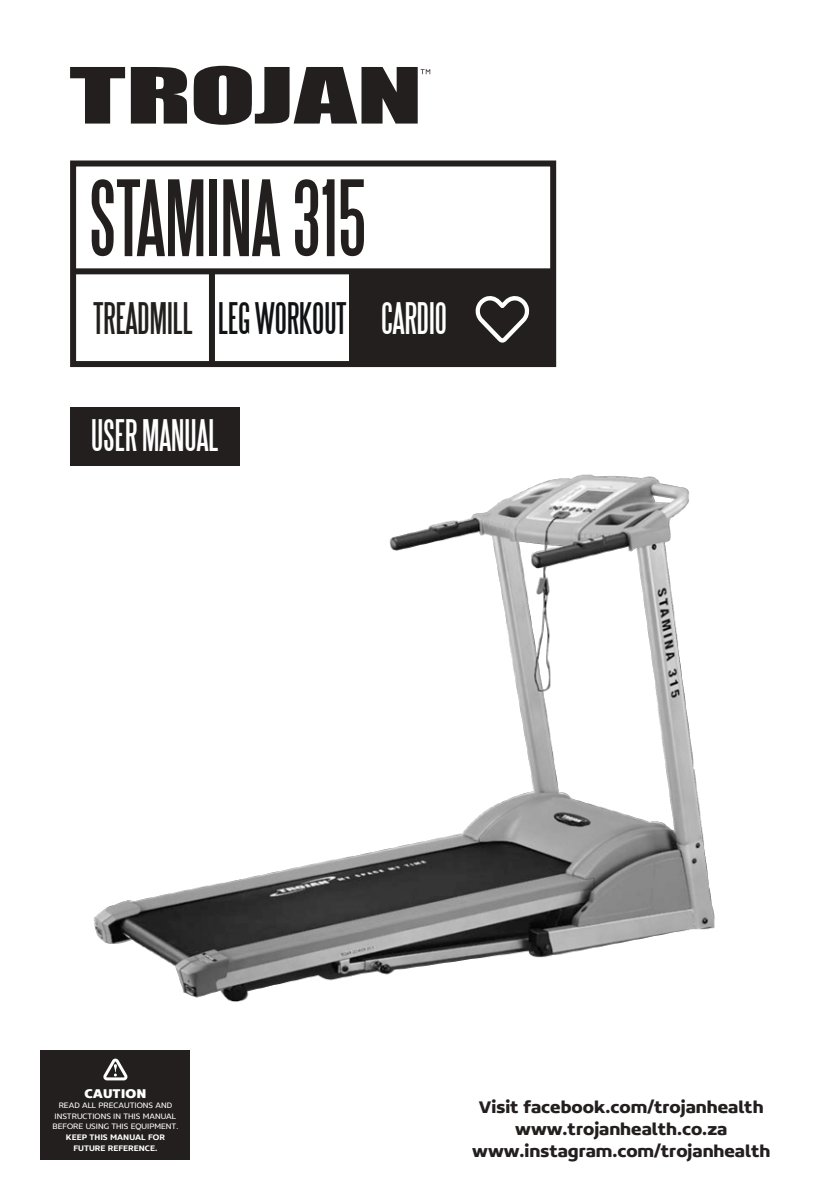
<style>
.page{position:relative;width:840px;height:1191px;background:#fff}
.page>*{position:absolute;margin:0;border:0;box-sizing:border-box;transform-origin:0 0}
.t1{font:96px "Steelfish";color:#241f1f}
.t2{font:40px "Steelfish";color:#111213}
.t3{font:40px "Steelfish";color:#fff}
.t4{font:700 18px/22px "Concord";color:#241f1f;text-align:center}
.t5{font:800 13.4px "Concord";color:#fff}
.t6{font:300 8.6px/10.6px "Concord";color:#fff;text-align:center}
.t7{font:500 8.6px/10.6px "Concord";color:#fff;text-align:center}
.s1{color:#241f1f}
.s2{color:#fff}
</style>
<div class="page">
<svg style="left:70px;top:67px;width:55px;height:57px"></svg>
<svg style="left:131px;top:67px;width:56px;height:57px;background:#403b3b"></svg>
<svg style="left:193px;top:66px;width:237px;height:59px"></svg>
<div style="left:70px;top:407px;width:169px;height:58px;background:#241f1f"></div>
<div style="left:70px;top:160px;width:486px;height:207px;border:6px solid #241f1f"></div>
<div style="left:349px;top:273px;width:203px;height:89px;background:#241f1f"></div>
<svg style="left:475px;top:296px;width:54px;height:46px"></svg>
<div style="left:74px;top:268px;width:478px;height:6px;background:#241f1f"></div>
<div style="left:209px;top:271px;width:6px;height:93px;background:#241f1f"></div>
<div style="left:41px;top:1050px;width:149px;height:110px;background:#241f1f"></div>
<svg style="left:103px;top:1058px;width:24px;height:22px"></svg>
<img style="left:93px;top:474px;width:622px;height:528px">
<h1 class="t1" style="left:89px;top:168px;width:280px">STAMINA 315</h1>
<h2 class="t2" style="left:94px;top:297px;width:354px"><span class="s1">TREADMILL</span> LEG WORKOUT <span class="s2">CARDIO</span></h2>
<h2 class="t3" style="left:91px;top:414px;width:129px">USER MANUAL</h2>
<p class="t5" style="left:84px;top:1085px;width:63px">CAUTION</p>
<p class="t6" style="left:53px;top:1100px;width:127px">READ ALL PRECAUTIONS AND<br>INSTRUCTIONS IN THIS MANUAL<br>BEFORE USING THIS EQUIPMENT.</p>
<p class="t7" style="left:66px;top:1131px;width:101px">KEEP THIS MANUAL FOR<br>FUTURE REFERENCE.</p>
<p class="t4" style="left:472px;top:1095px;width:299px">Visit facebook.com/trojanhealth www.trojanhealth.co.za www.instagram.com/trojanhealth</p>
</div>
